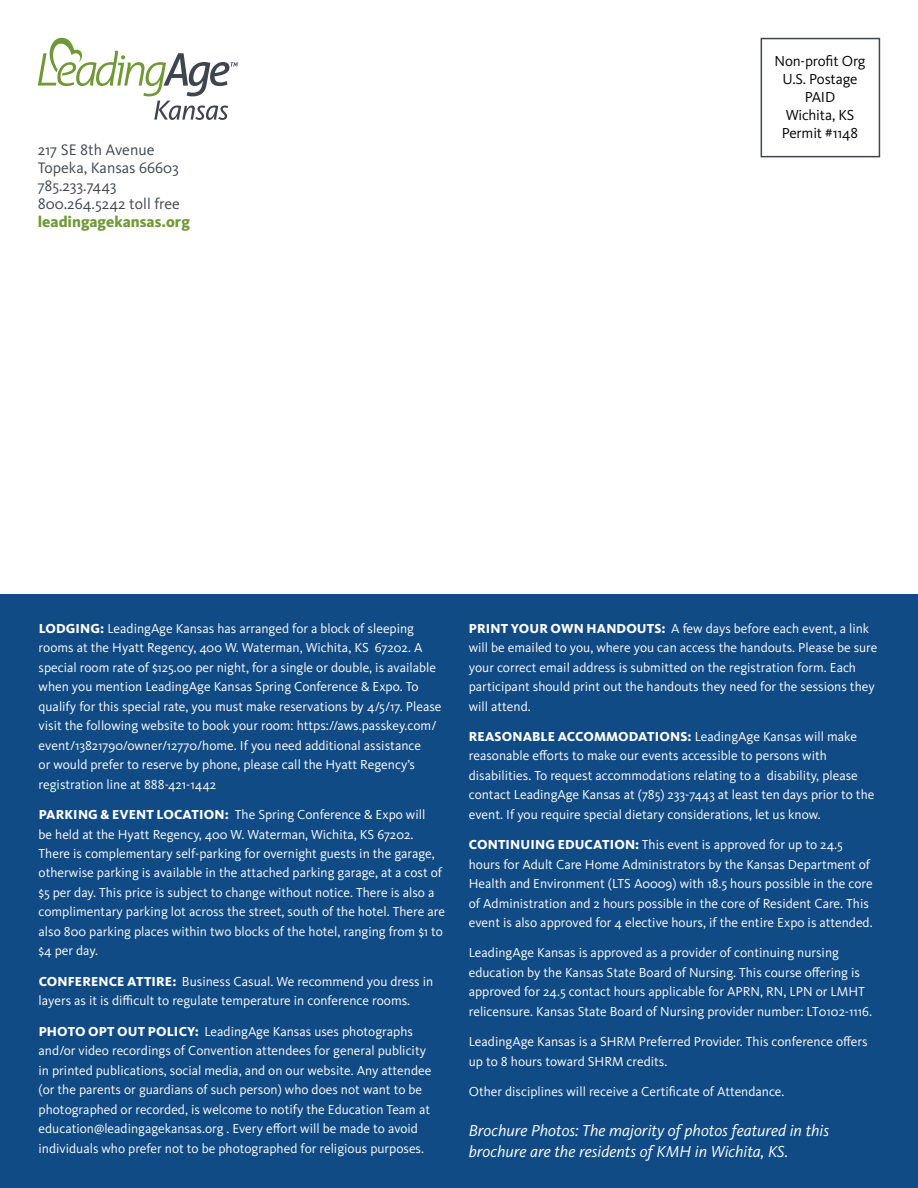
<style>
.page{position:relative;width:918px;height:1188px;background:#fff}
.page>*{position:absolute;margin:0;border:0;box-sizing:border-box;transform-origin:0 0}
.t1{font:italic 16.5px/21px "Kievit OT";color:#fff}
.t2{font:15.75px/18px "Kievit OT";color:#3f454f}
.t3{font:800 15.75px "Kievit OT";color:#6e9934}
.t4{font:15px/18px "Kievit OT";letter-spacing:-.01em;color:#000;text-align:center}
.t5{font:13.5px/19.5px "Kievit OT";color:#fff}
.s1{font-weight:800}
</style>
<div class="page">
<div style="left:0;top:594px;width:918px;height:594px;background:#114b86"></div>
<svg style="left:38px;top:38px;width:200px;height:82px"></svg>
<div style="left:761px;top:38px;width:119px;height:119px;border:2px solid #3f454f"></div>
<p class="t2" style="left:38px;top:141px;width:144px">217 SE 8th Avenue<br>Topeka, Kansas 66603<br>785.233.7443<br>800.264.5242 toll free</p>
<p class="t3" style="left:38px;top:212px;width:154px">leadingagekansas.org</p>
<p class="t4" style="left:775px;top:52px;width:92px">Non-profit Org<br>U.S. Postage<br>PAID<br>Wichita, KS<br>Permit #1148</p>
<p class="t5" style="left:39px;top:619px;width:404px"><span class="s1">LODGING:</span> LeadingAge Kansas has arranged for a block of sleeping rooms at the Hyatt Regency, 400 W. Waterman, Wichita, KS 67202. A special room rate of $125.00 per night, for a single or double, is available when you mention LeadingAge Kansas Spring Conference &amp; Expo. To qualify for this special rate, you must make reservations by 4/5/17. Please visit the following website to book your room: https://aws.passkey.com/ event/13821790/owner/12770/home. If you need additional assistance<br>or would prefer to reserve by phone, please call the Hyatt Regency’s registration line at 888-421-1442</p>
<p class="t5" style="left:39px;top:805px;width:408px"><span class="s1">PARKING &amp; EVENT LOCATION:</span> The Spring Conference &amp; Expo will<br>be held at the Hyatt Regency, 400 W. Waterman, Wichita, KS 67202.<br>There is complementary self-parking for overnight guests in the garage, otherwise parking is available in the attached parking garage, at a cost of $5 per day. This price is subject to change without notice. There is also a complimentary parking lot across the street, south of the hotel. There are also 800 parking places within two blocks of the hotel, ranging from $1 to $4 per day.</p>
<p class="t5" style="left:39px;top:972px;width:396px"><span class="s1">CONFERENCE ATTIRE:</span> Business Casual. We recommend you dress in layers as it is difficult to regulate temperature in conference rooms.</p>
<p class="t5" style="left:39px;top:1021px;width:394px"><span class="s1">PHOTO OPT OUT POLICY:</span> LeadingAge Kansas uses photographs and/or video recordings of Convention attendees for general publicity in printed publications, social media, and on our website. Any attendee (or the parents or guardians of such person) who does not want to be photographed or recorded, is welcome to notify the Education Team at education@leadingagekansas.org . Every effort will be made to avoid individuals who prefer not to be photographed for religious purposes.</p>
<p class="t5" style="left:469px;top:619px;width:410px"><span class="s1">PRINT YOUR OWN HANDOUTS:</span> A few days before each event, a link will be emailed to you, where you can access the handouts. Please be sure your correct email address is submitted on the registration form. Each participant should print out the handouts they need for the sessions they will attend.</p>
<p class="t5" style="left:469px;top:727px;width:407px"><span class="s1">REASONABLE ACCOMMODATIONS:</span> LeadingAge Kansas will make reasonable efforts to make our events accessible to persons with disabilities. To request accommodations relating to a disability, please contact LeadingAge Kansas at (785) 233-7443 at least ten days prior to the event. If you require special dietary considerations, let us know.</p>
<p class="t5" style="left:469px;top:835px;width:405px"><span class="s1">CONTINUING EDUCATION:</span> This event is approved for up to 24.5 hours for Adult Care Home Administrators by the Kansas Department of Health and Environment (LTS A0009) with 18.5 hours possible in the core of Administration and 2 hours possible in the core of Resident Care. This event is also approved for 4 elective hours, if the entire Expo is attended.</p>
<p class="t5" style="left:469px;top:943px;width:405px">LeadingAge Kansas is approved as a provider of continuing nursing education by the Kansas State Board of Nursing. This course offering is approved for 24.5 contact hours applicable for APRN, RN, LPN or LMHT relicensure. Kansas State Board of Nursing provider number: LT0102-1116.</p>
<p class="t5" style="left:469px;top:1032px;width:400px">LeadingAge Kansas is a SHRM Preferred Provider. This conference offers up to 8 hours toward SHRM credits.</p>
<p class="t5" style="left:469px;top:1082px;width:317px">Other disciplines will receive a Certificate of Attendance.</p>
<p class="t1" style="left:469px;top:1120px;width:362px">Brochure Photos: The majority of photos featured in this brochure are the residents of KMH in Wichita, KS.</p>
</div>
